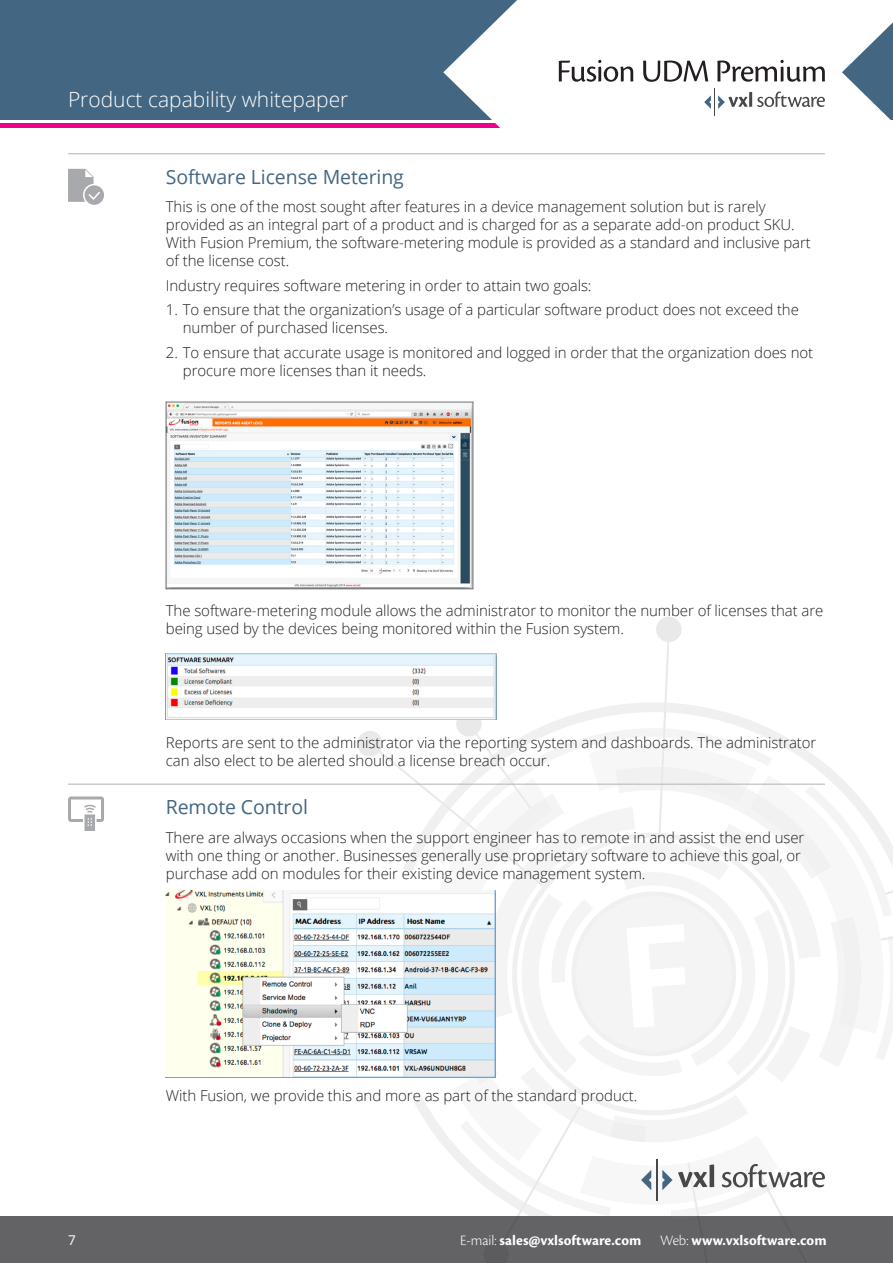
<style>
.page{position:relative;width:893px;height:1263px;background:#fff}
.page>*{position:absolute;margin:0;border:0;box-sizing:border-box;transform-origin:0 0}
.t1{font:300 21px "Open Sans";color:#fff}
.White_paper_paragrap{font:19.5px "Open Sans";letter-spacing:-.005em;color:#436682}
.Body_copy{font:300 15px/18px "Open Sans";letter-spacing:-.005em;color:#231f20}
.t2{font:700 15px "Cronos Pro";letter-spacing:.005em;color:#fff}
.t3{font:13.5px "Open Sans";color:#fff}
.s1{font-weight:300}
</style>
<div class="page">
<div style="left:0;top:1216px;width:893px;height:47px;background:#636366"></div>
<div style="left:0;top:0;width:893px;height:119px;background:#436682"></div>
<div style="left:0;top:123px;width:886px;height:5px;background:#ed028c"></div>
<svg style="left:443px;top:0;width:450px;height:128px;fill:#fff"></svg>
<svg style="left:704px;top:88px;width:121px;height:28px"></svg>
<svg style="left:559px;top:60px;width:74px;height:22px"></svg>
<svg style="left:643px;top:61px;width:65px;height:21px"></svg>
<svg style="left:717px;top:60px;width:108px;height:22px"></svg>
<svg style="left:357px;top:617px;width:536px;height:599px"></svg>
<hr style="left:656px;top:1159px;width:1px;height:42px;background:#46484a">
<hr style="left:68px;top:154px;width:757px;height:1px;background:#b2b3b7">
<hr style="left:68px;top:784px;width:757px;height:1px;background:#b2b3b7">
<img style="left:168px;top:404px;width:303px;height:183px">
<div style="left:166px;top:402px;width:307px;height:187px;border:1px solid #6c6d70"></div>
<img style="left:166px;top:654px;width:331px;height:65px">
<img style="left:166px;top:890px;width:330px;height:187px">
<svg style="left:68px;top:796px;width:36px;height:35px"></svg>
<svg style="left:68px;top:169px;width:36px;height:36px"></svg>
<h1 class="t1" style="left:68px;top:85px;width:282px">Product capability whitepaper</h1>
<p class="White_paper_paragrap" style="left:166px;top:163px;width:240px">Software License Metering</p>
<p class="Body_copy" style="left:166px;top:198px;width:646px">This is one of the most sought after features in a device management solution but is rarely provided as an integral part of a product and is charged for as a separate add-on product SKU.<br>With Fusion Premium, the software-metering module is provided as a standard and inclusive part of the license cost.</p>
<p class="Body_copy" style="left:166px;top:276px;width:427px">Industry requires software metering in order to attain two goals:</p>
<p class="Body_copy" style="left:183px;top:300px;width:618px;text-indent:-17px">1. To ensure that the organization’s usage of a particular software product does not exceed the number of purchased licenses.</p>
<p class="Body_copy" style="left:183px;top:343px;width:632px;text-indent:-17px">2. To ensure that accurate usage is monitored and logged in order that the organization does not procure more licenses than it needs.</p>
<p class="Body_copy" style="left:166px;top:601px;width:659px">The software-metering module allows the administrator to monitor the number of licenses that are being used by the devices being monitored within the Fusion system.</p>
<p class="Body_copy" style="left:166px;top:733px;width:652px">Reports are sent to the administrator via the reporting system and dashboards. The administrator can also elect to be alerted should a license breach occur.</p>
<p class="White_paper_paragrap" style="left:166px;top:794px;width:144px">Remote Control</p>
<p class="Body_copy" style="left:166px;top:828px;width:640px">There are always occasions when the support engineer has to remote in and assist the end user with one thing or another. Businesses generally use proprietary software to achieve this goal, or purchase add on modules for their existing device management system.</p>
<p class="t3" style="left:68px;top:1230px;width:9px">7</p>
<p class="Body_copy" style="left:166px;top:1086px;width:473px">With Fusion, we provide this and more as part of the standard product.</p>
<p class="t2" style="left:460px;top:1231px;width:368px"><span class="s1">E-mail:</span> sales@vxlsoftware.com <span class="s1">Web:</span> www.vxlsoftware.com</p>
</div>
